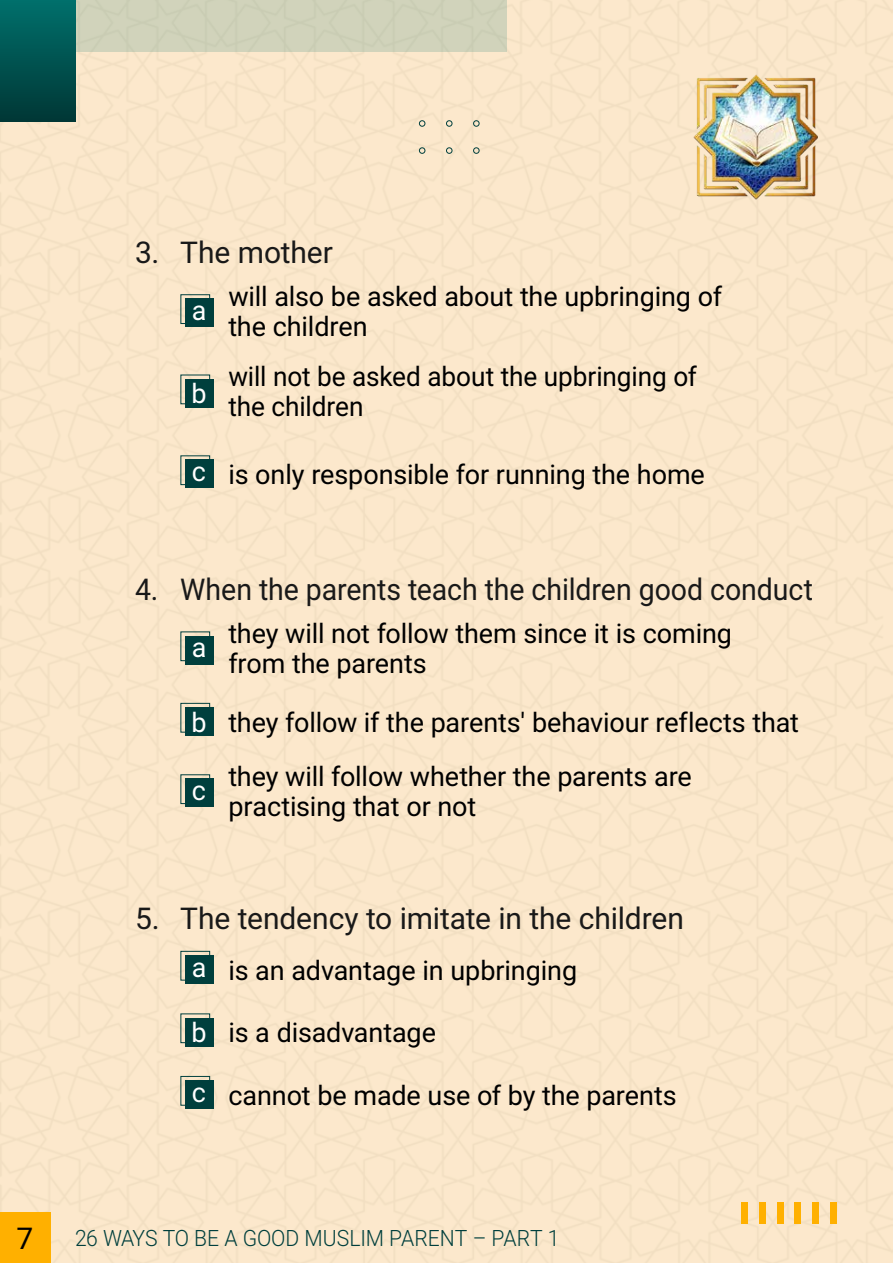
<style>
.page{position:relative;width:893px;height:1263px;background:#fce8cc}
.page>*{position:absolute;margin:0;border:0;box-sizing:border-box;transform-origin:0 0}
.t1{font:30px "Roboto";letter-spacing:-.005em;color:#191919}
.t2{font:30px "Roboto";letter-spacing:-.005em;color:#191919;scale:.95 1}
.t3{font:30px "Roboto";color:#000}
.t4{font:27px/30px "Roboto";letter-spacing:-.005em;color:#000}
.t5{font:27px "Roboto";color:#fff}
.t6{font:300 22.5px "Roboto";letter-spacing:-.005em;color:#003f3d;scale:.94 1}
.s1{color:#fff}
</style>
<div class="page">
<div style="left:0;top:0;width:506px;height:51px;background:#d1d3bb"></div>
<div style="left:0;top:0;width:75px;height:121px;background:linear-gradient(to bottom,#00706c,#003735)"></div>
<img style="left:694px;top:75px;width:124px;height:124px">
<div style="left:0;top:1213px;width:50px;height:50px;background:#ffb000"></div>
<div style="left:741px;top:1202px;width:6px;height:21px;background:#ffb000"></div>
<div style="left:759px;top:1202px;width:6px;height:21px;background:#ffb000"></div>
<div style="left:777px;top:1202px;width:6px;height:21px;background:#ffb000"></div>
<div style="left:795px;top:1202px;width:6px;height:21px;background:#ffb000"></div>
<div style="left:813px;top:1202px;width:6px;height:21px;background:#ffb000"></div>
<div style="left:831px;top:1202px;width:6px;height:21px;background:#ffb000"></div>
<div style="left:185px;top:636px;width:28px;height:28px;background:#003f3d"></div>
<div style="left:180px;top:703px;width:30px;height:29px;border:1px solid #003f3d"></div>
<div style="left:185px;top:707px;width:28px;height:29px;background:#003f3d"></div>
<div style="left:185px;top:778px;width:28px;height:29px;background:#003f3d"></div>
<div style="left:180px;top:951px;width:30px;height:29px;border:1px solid #003f3d"></div>
<div style="left:185px;top:955px;width:28px;height:29px;background:#003f3d"></div>
<div style="left:185px;top:1018px;width:28px;height:28px;background:#003f3d"></div>
<div style="left:180px;top:1076px;width:30px;height:29px;border:1px solid #003f3d"></div>
<div style="left:185px;top:1080px;width:28px;height:29px;background:#003f3d"></div>
<div style="left:473px;top:120px;width:7px;height:7px;border:1px solid #003f3d;border-radius:50%"></div>
<div style="left:473px;top:147px;width:7px;height:7px;border:1px solid #003f3d;border-radius:50%"></div>
<div style="left:446px;top:120px;width:6px;height:7px;border:1px solid #003f3d;border-radius:50%"></div>
<div style="left:446px;top:147px;width:6px;height:7px;border:1px solid #003f3d;border-radius:50%"></div>
<div style="left:419px;top:120px;width:6px;height:7px;border:1px solid #003f3d;border-radius:50%"></div>
<div style="left:419px;top:147px;width:6px;height:7px;border:1px solid #003f3d;border-radius:50%"></div>
<div style="left:180px;top:294px;width:30px;height:30px;border:1px solid #003f3d"></div>
<div style="left:185px;top:298px;width:28px;height:29px;background:#003f3d"></div>
<div style="left:185px;top:379px;width:28px;height:29px;background:#003f3d"></div>
<div style="left:185px;top:460px;width:28px;height:28px;background:#003f3d"></div>
<p class="t1" style="left:135px;top:231px;width:199px">3. The mother</p>
<p class="t5" style="left:192px;top:291px;width:16px">a</p>
<p class="t5" style="left:191px;top:375px;width:17px">b</p>
<p class="t4" style="left:228px;top:280px;width:495px">will also be asked about the upbringing of the children</p>
<p class="t4" style="left:228px;top:361px;width:470px">will not be asked about the upbringing of the children</p>
<p class="t4" style="left:192px;top:458px;width:514px"><span class="s1">c</span> is only responsible for running the home</p>
<p class="t2" style="left:135px;top:569px;width:715px">4. When the parents teach the children good conduct</p>
<p class="t5" style="left:192px;top:629px;width:16px">a</p>
<p class="t4" style="left:228px;top:618px;width:505px">they will not follow them since it is coming from the parents</p>
<p class="t4" style="left:191px;top:706px;width:609px"><span class="s1">b</span> they follow if the parents' behaviour reflects that</p>
<p class="t5" style="left:192px;top:771px;width:16px">c</p>
<p class="t4" style="left:228px;top:760px;width:465px">they will follow whether the parents are practising that or not</p>
<p class="t1" style="left:135px;top:897px;width:550px">5. The tendency to imitate in the children</p>
<p class="t4" style="left:192px;top:954px;width:387px"><span class="s1">a</span> is an advantage in upbringing</p>
<p class="t4" style="left:191px;top:1016px;width:246px"><span class="s1">b</span> is a disadvantage</p>
<p class="t4" style="left:192px;top:1079px;width:486px"><span class="s1">c</span> cannot be made use of by the parents</p>
<p class="t3" style="left:17px;top:1217px;width:18px">7</p>
<p class="t6" style="left:75px;top:1222px;width:517px">26 WAYS TO BE A GOOD MUSLIM PARENT – PART 1</p>
</div>
